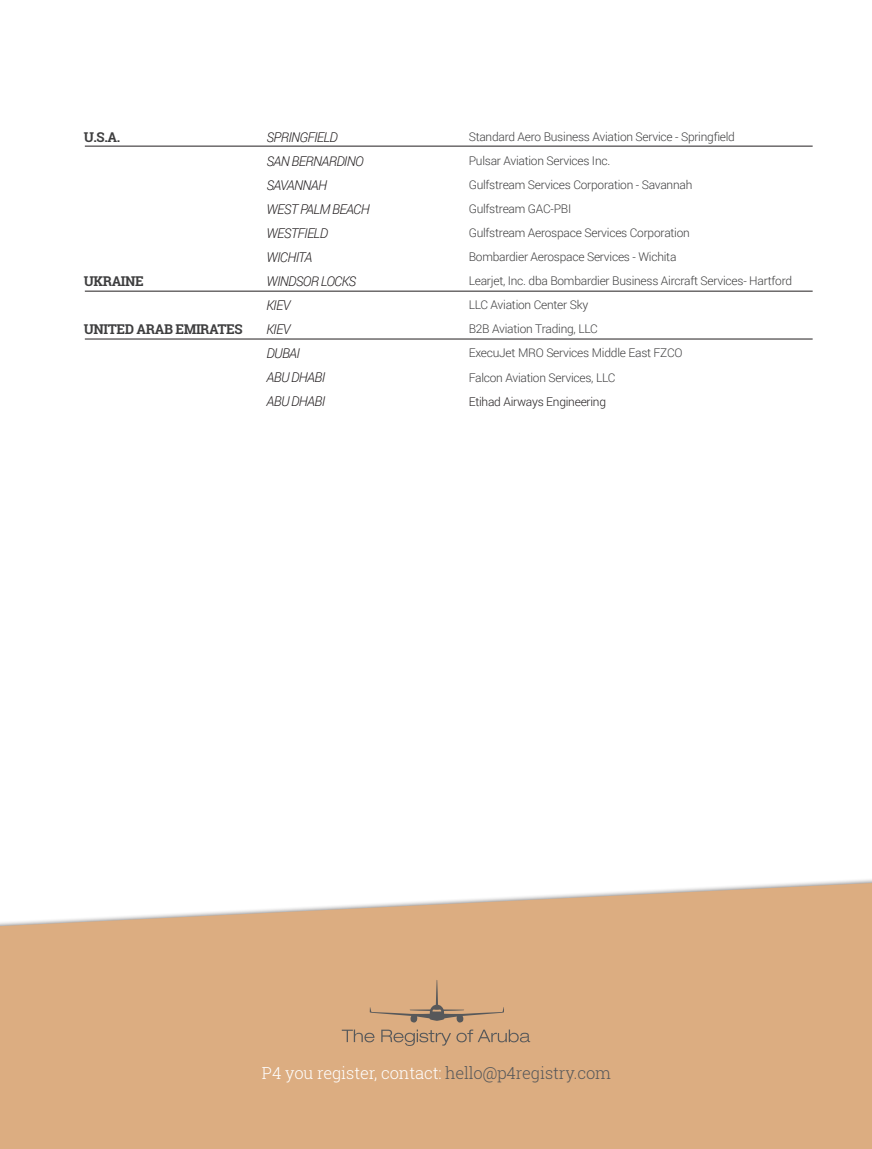
<style>
.page{position:relative;width:872px;height:1149px;background:#fff}
.page>*{position:absolute;margin:0;border:0;box-sizing:border-box;transform-origin:0 0}
.t1{font:300 16.5px "Roboto Slab";letter-spacing:-.01em;color:#fff}
.t2{font:italic 300 13.5px/24px "Roboto";letter-spacing:-.05em;color:#231f20}
.t3{font:700 13.5px "Roboto Slab";letter-spacing:-.03em;color:#3e3e3f}
.t4{font:300 12px/24px "Roboto";letter-spacing:-.02em;color:#3e3e3f}
.t5{font:300 12px "Roboto";letter-spacing:-.02em;color:#231f20}
.s1{color:#57585a}
</style>
<div class="page">
<svg style="left:0;top:882px;width:872px;height:266px;background:#deb38b"></svg>
<hr style="left:85px;top:146px;width:727px;height:1px;background:#231f20">
<hr style="left:85px;top:291px;width:727px;height:1px;background:#231f20">
<hr style="left:85px;top:338px;width:727px;height:1px;background:#231f20">
<svg style="left:342px;top:1029px;width:32px;height:12px"></svg>
<svg style="left:381px;top:1029px;width:149px;height:16px;background:#c19b79"></svg>
<svg style="left:370px;top:979px;width:134px;height:43px;background:#cea47d"></svg>
<p class="t3" style="left:84px;top:128px;width:38px">U.S.A.</p>
<p class="t3" style="left:84px;top:272px;width:62px">UKRAINE</p>
<p class="t3" style="left:84px;top:320px;width:160px">UNITED ARAB EMIRATES</p>
<p class="t2" style="left:266px;top:124px;width:105px">SPRINGFIELD<br>SAN BERNARDINO<br>SAVANNAH<br>WEST PALM BEACH<br>WESTFIELD<br>WICHITA<br>WINDSOR LOCKS<br>KIEV<br>KIEV<br>DUBAI<br>ABU DHABI<br>ABU DHABI</p>
<p class="t4" style="left:469px;top:125px;width:325px">Standard Aero Business Aviation Service - Springfield<br>Pulsar Aviation Services Inc.<br>Gulfstream Services Corporation - Savannah<br>Gulfstream GAC-PBI<br>Gulfstream Aerospace Services Corporation<br>Bombardier Aerospace Services - Wichita<br>Learjet, Inc. dba Bombardier Business Aircraft Services- Hartford LLC Aviation Center Sky<br>B2B Aviation Trading, LLC<br>ExecuJet MRO Services Middle East FZCO<br>Falcon Aviation Services, LLC</p>
<p class="t5" style="left:469px;top:393px;width:139px">Etihad Airways Engineering</p>
<h1 class="t1" style="left:262px;top:1061px;width:350px">P4 you register, contact: <span class="s1">hello@p4registry.com</span></h1>
</div>
